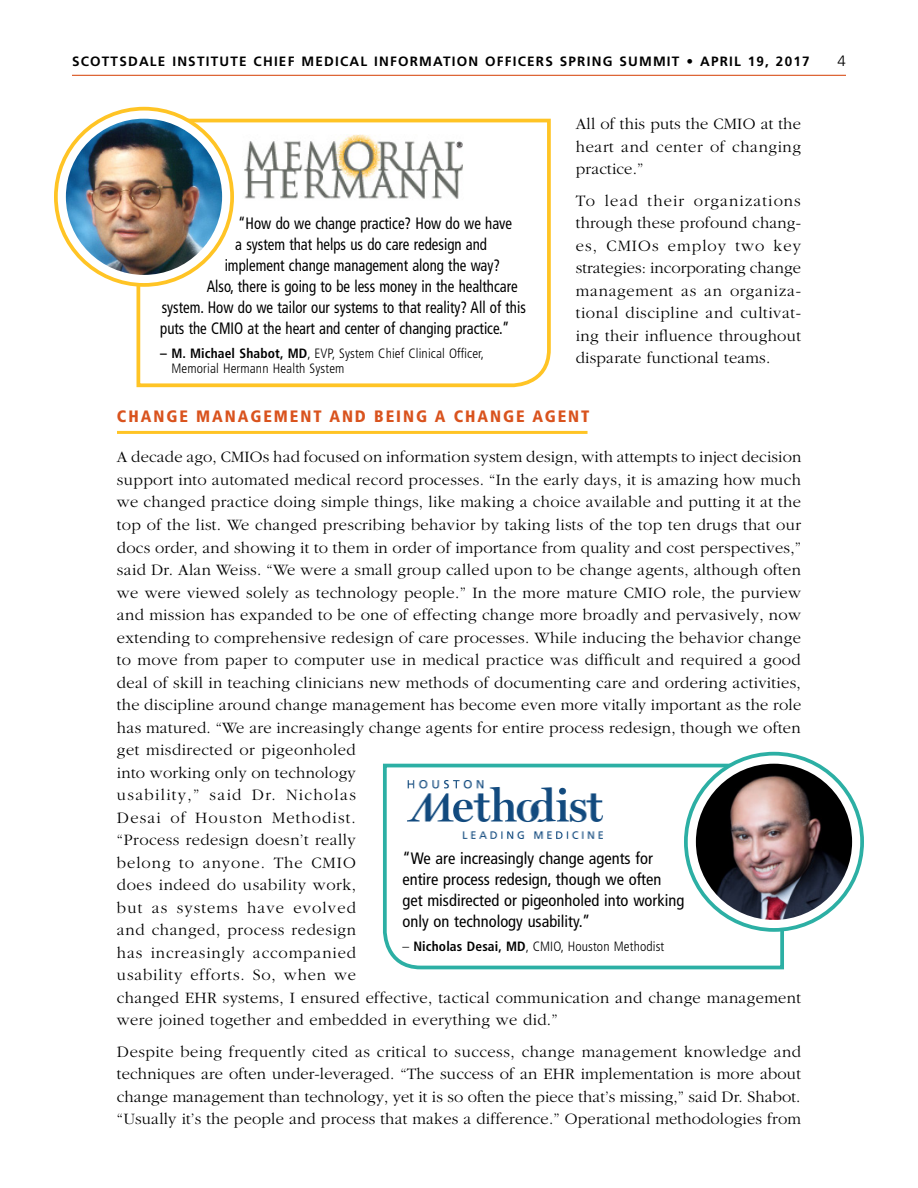
<style>
.page{position:relative;width:918px;height:1188px;background:#fff}
.page>*{position:absolute;margin:0;border:0;box-sizing:border-box;transform-origin:0 0}
.t1{font:300 16.5px/22.5px "Garamond";letter-spacing:.02em;color:#000;text-align:justify}
.t2{font:condensed 16.5px "Frutiger";color:#000;scale:.9 1}
.t3{font:condensed 16.5px/21px "Frutiger";color:#000}
.t4{font:900 condensed 16.5px "Frutiger";letter-spacing:.12em;color:#d9531e}
.t5{font:300 15px "Frutiger";color:#000}
.t6{font:300 condensed 13.5px/15px "Frutiger";letter-spacing:.01em;color:#000}
.t7{font:700 13.5px "Frutiger";letter-spacing:.09em;color:#000}
.s1{font-weight:700}
</style>
<div class="page">
<hr style="left:72px;top:75px;width:774px;height:1px;background:#d9531e">
<hr style="left:117px;top:431px;width:471px;height:3px;background:#ffc425">
<svg style="left:136px;top:117px;width:415px;height:271px"></svg>
<svg style="left:56px;top:109px;width:176px;height:176px"></svg>
<div style="left:54px;top:107px;width:180px;height:180px;border:4px solid #ffc425;border-radius:50%"></div>
<img style="left:66px;top:119px;width:156px;height:156px;border-radius:78px">
<svg style="left:383px;top:762px;width:402px;height:208px"></svg>
<svg style="left:686px;top:754px;width:176px;height:176px"></svg>
<div style="left:684px;top:752px;width:180px;height:180px;border:4px solid #2cafa4;border-radius:50%"></div>
<img style="left:696px;top:764px;width:156px;height:156px;border-radius:78px">
<img style="left:399px;top:775px;width:212px;height:66px">
<p class="t7" style="left:72px;top:53px;width:739px">SCOTTSDALE INSTITUTE CHIEF MEDICAL INFORMATION OFFICERS SPRING SUMMIT • APRIL 19, 2017</p>
<p class="t5" style="left:838px;top:52px;width:10px">4</p>
<p class="t2" style="left:238px;top:214px;width:306px">“How do we change practice? How do we have</p>
<p class="t2" style="left:235px;top:235px;width:281px">a system that helps us do care redesign and</p>
<p class="t2" style="left:225px;top:256px;width:308px">implement change management along the way?</p>
<p class="t2" style="left:207px;top:277px;width:347px">Also, there is going to be less money in the healthcare</p>
<p class="t2" style="left:162px;top:298px;width:406px">system. How do we tailor our systems to that reality? All of this</p>
<p class="t2" style="left:160px;top:319px;width:390px">puts the CMIO at the heart and center of changing practice.”</p>
<p class="t6" style="left:171px;top:346px;width:314px;text-indent:-11px"><span class="s1">– M. Michael Shabot, MD</span>, EVP, System Chief Clinical Officer,<br>Memorial Hermann Health System</p>
<p class="t1" style="left:576px;top:113px;width:227px">All of this puts the CMIO at the heart and center of changing practice.”</p>
<p class="t1" style="left:576px;top:190px;width:227px">To lead their organizations through these profound chang&shy;es, CMIOs employ two key strategies: incorporating change management as an organiza&shy;tional discipline and cultivat&shy;ing their influence throughout disparate functional teams.</p>
<p class="t4" style="left:117px;top:406px;width:474px">CHANGE MANAGEMENT AND BEING A CHANGE AGENT</p>
<p class="t1" style="left:117px;top:446px;width:686px;text-align:left">A decade ago, CMIOs had focused on information system design, with attempts to inject decision support into automated medical record processes. “In the early days, it is amazing how much we changed practice doing simple things, like making a choice available and putting it at the top of the list. We changed prescribing behavior by taking lists of the top ten drugs that our docs order, and showing it to them in order of importance from quality and cost perspectives,” said Dr. Alan Weiss. “We were a small group called upon to be change agents, although often we were viewed solely as technology people.” In the more mature CMIO role, the purview and mission has expanded to be one of effecting change more broadly and pervasively, now extending to comprehensive redesign of care processes. While inducing the behavior change to move from paper to computer use in medical practice was difficult and required a good deal of skill in teaching clinicians new methods of documenting care and ordering activities, the discipline around change management has become even more vitally important as the role has matured. “We are increasingly change agents for entire process redesign, though we often get misdirected or pigeonholed<br>into working only on technology<br>usability,” said Dr. Nicholas<br>Desai of Houston Methodist.<br>“Process redesign doesn’t really<br>belong to anyone. The CMIO<br>does indeed do usability work,<br>but as systems have evolved<br>and changed, process redesign<br>has increasingly accompanied<br>usability efforts. So, when we<br>changed EHR systems, I ensured effective, tactical communication and change management were joined together and embedded in everything we did.”</p>
<p class="t1" style="left:117px;top:1040px;width:686px">Despite being frequently cited as critical to success, change management knowledge and techniques are often under-leveraged. “The success of an EHR implementation is more about change management than technology, yet it is so often the piece that’s missing,” said Dr. Shabot. “Usually it’s the people and process that makes a difference.” Operational methodologies from</p>
<p class="t3" style="left:402px;top:848px;width:283px">“We are increasingly change agents for entire process redesign, though we often get misdirected or pigeonholed into working only on technology usability.”</p>
<p class="t6" style="left:402px;top:939px;width:263px">– <span class="s1">Nicholas Desai, MD</span>, CMIO, Houston Methodist</p>
</div>
